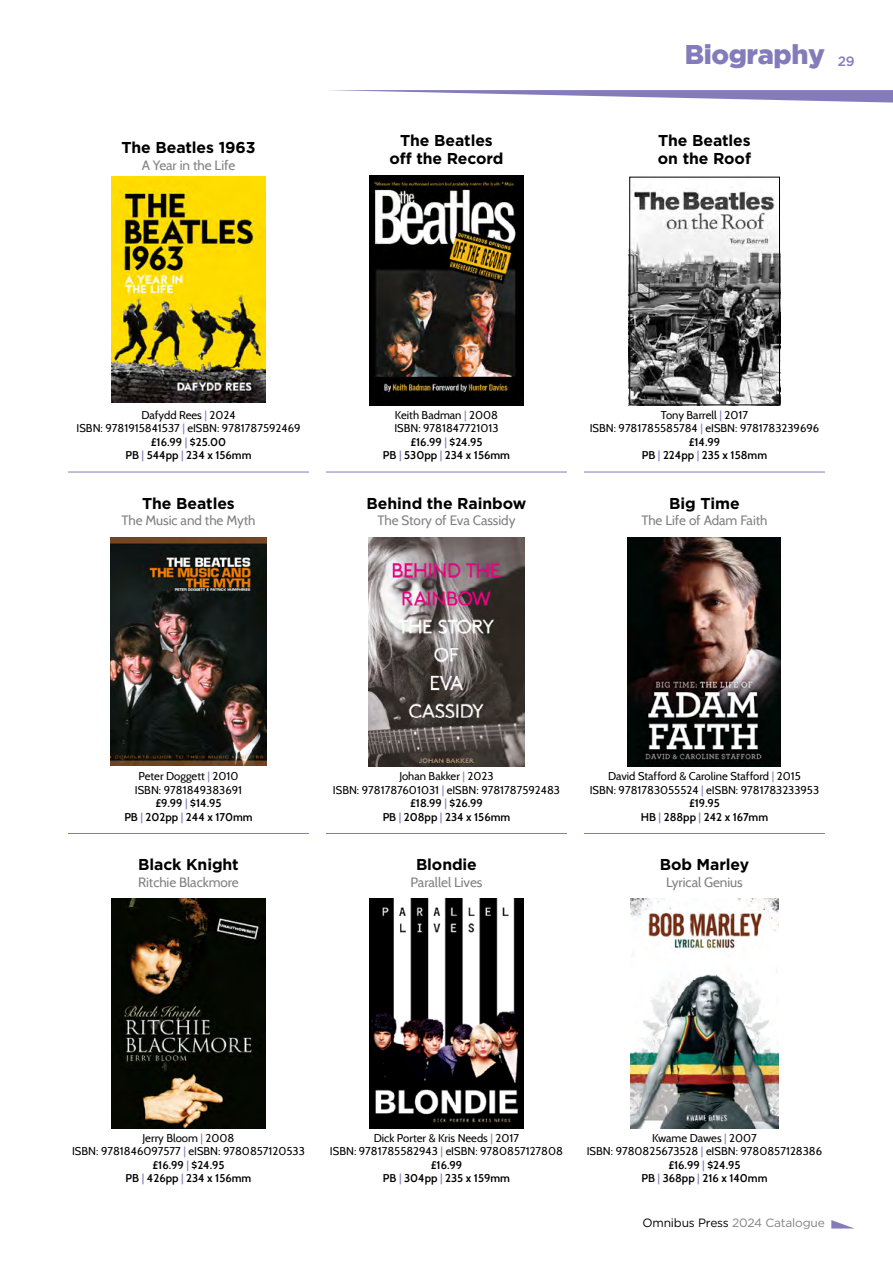
<style>
.page{position:relative;width:893px;height:1263px;background:#fff}
.page>*{position:absolute;margin:0;border:0;box-sizing:border-box;transform-origin:0 0}
.t1{font:900 27px "Gotham";letter-spacing:-.015em;color:#847cba}
.t2{font:700 15.75px/17.2px "Gotham";letter-spacing:-.005em;color:#000}
.t3{font:13.5px "Cabin";letter-spacing:-.005em;color:#808080}
.t4{font:500 13.5px "Gotham";color:#847cba}
.t5{font:12px "Gotham";letter-spacing:-.015em;color:#808285}
.t6{font:11.25px/13.5px "Cabin";color:#000;text-align:center}
.s1{color:#847cba}
.s2{font-weight:600}
.s3{font-weight:600;color:#847cba}
.s4{color:#000}
</style>
<div class="page">
<hr style="left:68px;top:472px;width:241px;height:1px;background:#847cba">
<hr style="left:68px;top:833px;width:241px;height:1px;background:#847cba">
<hr style="left:326px;top:472px;width:241px;height:1px;background:#847cba">
<hr style="left:326px;top:833px;width:241px;height:1px;background:#847cba">
<hr style="left:584px;top:472px;width:241px;height:1px;background:#847cba">
<hr style="left:584px;top:833px;width:241px;height:1px;background:#847cba">
<svg style="left:831px;top:1220px;width:22px;height:8px"></svg>
<svg style="left:330px;top:90px;width:563px;height:13px"></svg>
<img style="left:630px;top:898px;width:149px;height:230px">
<img style="left:370px;top:898px;width:153px;height:230px">
<img style="left:112px;top:898px;width:153px;height:230px">
<img style="left:628px;top:537px;width:153px;height:230px">
<img style="left:368px;top:537px;width:157px;height:230px">
<img style="left:110px;top:537px;width:157px;height:229px">
<img style="left:628px;top:176px;width:152px;height:229px">
<img style="left:370px;top:176px;width:153px;height:229px">
<img style="left:112px;top:176px;width:153px;height:226px">
<div style="left:629px;top:177px;width:151px;height:228px;border:1px solid #000"></div>
<h2 class="t2" style="left:121px;top:139px;width:136px">The Beatles 1963</h2>
<p class="t3" style="left:142px;top:157px;width:95px">A Year in the Life</p>
<h2 class="t2" style="left:389px;top:132px;width:116px;text-align:center">The Beatles off the Record</h2>
<h1 class="t1" style="left:685px;top:39px;width:142px">Biography</h1>
<p class="t4" style="left:838px;top:54px;width:19px">29</p>
<h2 class="t2" style="left:658px;top:132px;width:95px">The Beatles on the Roof</h2>
<p class="t6" style="left:77px;top:408px;width:225px">Dafydd Rees <span class="s1">|</span> 2024<br>ISBN: 9781915841537 <span class="s1">|</span> eISBN: 9781787592469 <span class="s2">£16.99</span> <span class="s3">|</span> <span class="s2">$25.00<br>PB</span> <span class="s3">|</span> <span class="s2">544pp</span> <span class="s3">|</span> <span class="s2">234 x 156mm</span></p>
<h2 class="t2" style="left:142px;top:494px;width:94px">The Beatles</h2>
<p class="t3" style="left:121px;top:512px;width:136px">The Music and the Myth</p>
<p class="t6" style="left:383px;top:408px;width:129px">Keith Badman <span class="s1">|</span> 2008<br>ISBN: 9781847721013 <span class="s2">£16.99</span> <span class="s3">|</span> <span class="s2">$24.95<br>PB</span> <span class="s3">|</span> <span class="s2">530pp</span> <span class="s3">|</span> <span class="s2">234 x 156mm</span></p>
<h2 class="t2" style="left:367px;top:494px;width:161px">Behind the Rainbow</h2>
<p class="t3" style="left:377px;top:512px;width:139px">The Story of Eva Cassidy</p>
<p class="t6" style="left:590px;top:408px;width:231px">Tony Barrell <span class="s1">|</span> 2017<br>ISBN: 9781785585784 <span class="s1">|</span> eISBN: 9781783239696 <span class="s2">£14.99<br>PB</span> <span class="s3">|</span> <span class="s2">224pp</span> <span class="s3">|</span> <span class="s2">235 x 158mm</span></p>
<h2 class="t2" style="left:669px;top:494px;width:72px">Big Time</h2>
<p class="t3" style="left:641px;top:512px;width:128px">The Life of Adam Faith</p>
<p class="t6" style="left:124px;top:769px;width:130px">Peter Doggett <span class="s1">|</span> 2010<br>ISBN: 9781849383691 <span class="s2">£9.99</span> <span class="s3">|</span> <span class="s2">$14.95<br>PB</span> <span class="s3">|</span> <span class="s2">202pp</span> <span class="s3">|</span> <span class="s2">244 x 170mm</span></p>
<h2 class="t2" style="left:138px;top:856px;width:102px">Black Knight</h2>
<p class="t3" style="left:138px;top:873px;width:102px">Ritchie Blackmore</p>
<p class="t6" style="left:333px;top:769px;width:229px">Johan Bakker <span class="s1">|</span> 2023<br>ISBN: 9781787601031 <span class="s1">|</span> eISBN: 9781787592483 <span class="s2">£18.99</span> <span class="s3">|</span> <span class="s2">$26.99<br>PB</span> <span class="s3">|</span> <span class="s2">208pp</span> <span class="s3">|</span> <span class="s2">234 x 156mm</span></p>
<h2 class="t2" style="left:416px;top:856px;width:62px">Blondie</h2>
<p class="t3" style="left:410px;top:873px;width:73px">Parallel Lives</p>
<p class="t6" style="left:590px;top:769px;width:231px">David Stafford &amp; Caroline Stafford <span class="s1">|</span> 2015<br>ISBN: 9781783055524 <span class="s1">|</span> eISBN: 9781783233953 <span class="s2">£19.95<br>HB</span> <span class="s3">|</span> <span class="s2">288pp</span> <span class="s3">|</span> <span class="s2">242 x 167mm</span></p>
<h2 class="t2" style="left:660px;top:856px;width:91px">Bob Marley</h2>
<p class="t3" style="left:666px;top:873px;width:78px">Lyrical Genius</p>
<p class="t6" style="left:72px;top:1131px;width:234px">Jerry Bloom <span class="s1">|</span> 2008<br>ISBN: 9781846097577 <span class="s1">|</span> eISBN: 9780857120533 <span class="s2">£16.99</span> <span class="s3">|</span> <span class="s2">$24.95<br>PB</span> <span class="s3">|</span> <span class="s2">426pp</span> <span class="s3">|</span> <span class="s2">234 x 156mm</span></p>
<p class="t6" style="left:330px;top:1131px;width:235px">Dick Porter &amp; Kris Needs <span class="s1">|</span> 2017<br>ISBN: 9781785582943 <span class="s1">|</span> eISBN: 9780857127808 <span class="s2">£16.99<br>PB</span> <span class="s3">|</span> <span class="s2">304pp</span> <span class="s3">|</span> <span class="s2">235 x 159mm</span></p>
<p class="t6" style="left:587px;top:1131px;width:237px">Kwame Dawes <span class="s1">|</span> 2007<br>ISBN: 9780825673528 <span class="s1">|</span> eISBN: 9780857128386 <span class="s2">£16.99</span> <span class="s3">|</span> <span class="s2">$24.95<br>PB</span> <span class="s3">|</span> <span class="s2">368pp</span> <span class="s3">|</span> <span class="s2">216 x 140mm</span></p>
<p class="t5" style="left:642px;top:1216px;width:184px"><span class="s4">Omnibus Press</span> 2024 Catalogue</p>
</div>
